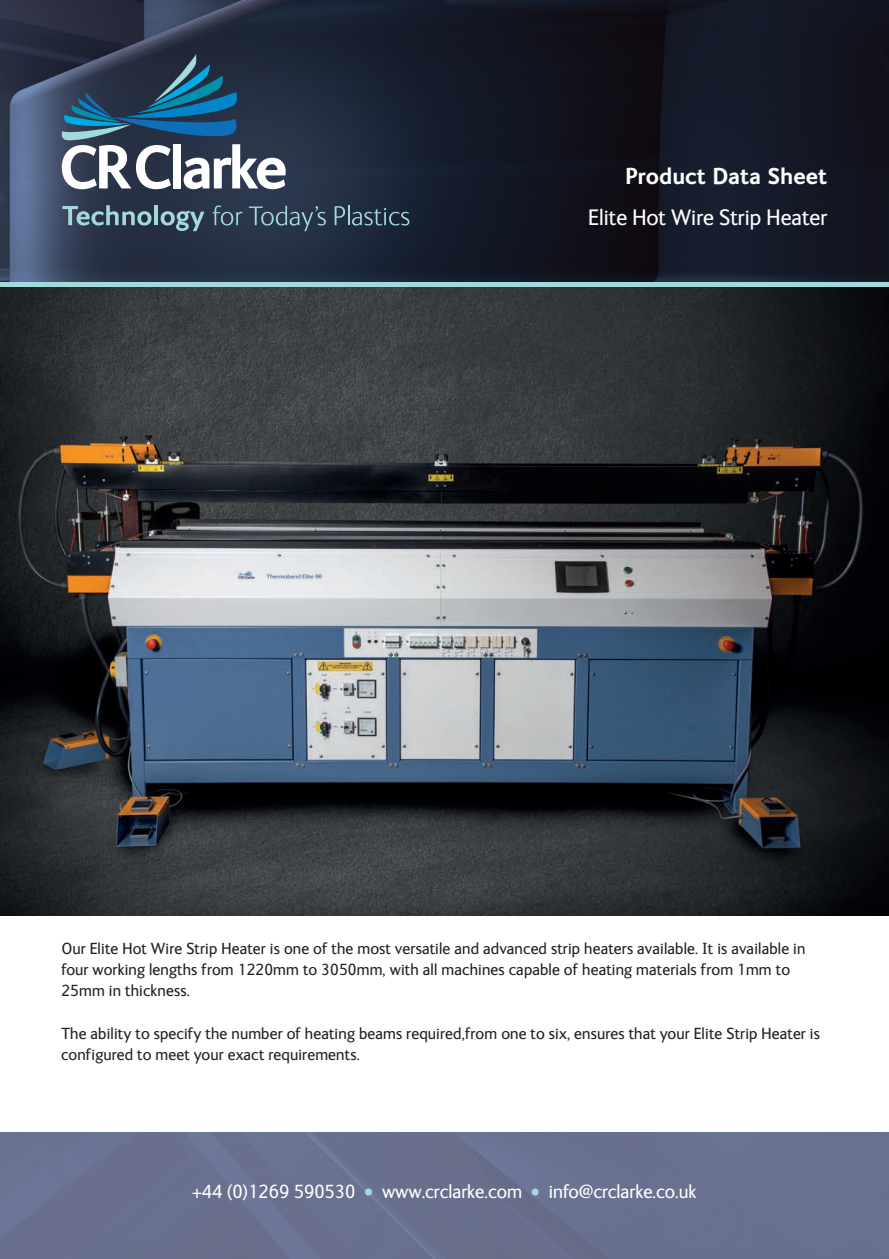
<style>
.page{position:relative;width:889px;height:1259px;background:#fff}
.page>*{position:absolute;margin:0;border:0;box-sizing:border-box;transform-origin:0 0}
.t1{font:22.95px "FS Ingrid";color:#fff}
.t2{font:700 22.95px "FS Ingrid";color:#fff}
.t3{font:19.5px "FS Ingrid";color:#fff}
.t4{font:16.5px/21px "FS Ingrid";letter-spacing:.01em;color:#231f20}
.s1{font-size:22.5px;color:#a2dadb}
</style>
<div class="page">
<img style="left:0;top:286px;width:889px;height:629px">
<div style="left:0;top:1132px;width:889px;height:127px;background:#69718f"></div>
<img style="left:0;top:0;width:889px;height:282px">
<svg style="left:62px;top:54px;width:224px;height:135px;background:#475f74"></svg>
<svg style="left:62px;top:205px;width:89px;height:20px;background:#57727f"></svg>
<hr style="left:154px;top:205px;width:4px;height:20px;background:#a2dadb">
<svg style="left:161px;top:211px;width:43px;height:20px"></svg>
<svg style="left:213px;top:205px;width:29px;height:20px"></svg>
<svg style="left:249px;top:206px;width:77px;height:25px;background:#3e5263"></svg>
<svg style="left:335px;top:206px;width:74px;height:19px"></svg>
<hr style="left:0;top:282px;width:889px;height:4px;background:#a2dadb">
<h1 class="t2" style="left:625px;top:161px;width:203px">Product Data Sheet</h1>
<h1 class="t1" style="left:588px;top:202px;width:240px">Elite Hot Wire Strip Heater</h1>
<p class="t4" style="left:61px;top:938px;width:745px">Our Elite Hot Wire Strip Heater is one of the most versatile and advanced strip heaters available. It is available in four working lengths from 1220mm to 3050mm, with all machines capable of heating materials from 1mm to<br>25mm in thickness.</p>
<p class="t4" style="left:61px;top:1022px;width:760px">The ability to specify the number of heating beams required,from one to six, ensures that your Elite Strip Heater is configured to meet your exact requirements.</p>
<p class="t3" style="left:193px;top:1178px;width:505px">+44 (0)1269 590530 <span class="s1">•</span> www.crclarke.com <span class="s1">•</span> info@crclarke.co.uk</p>
</div>
